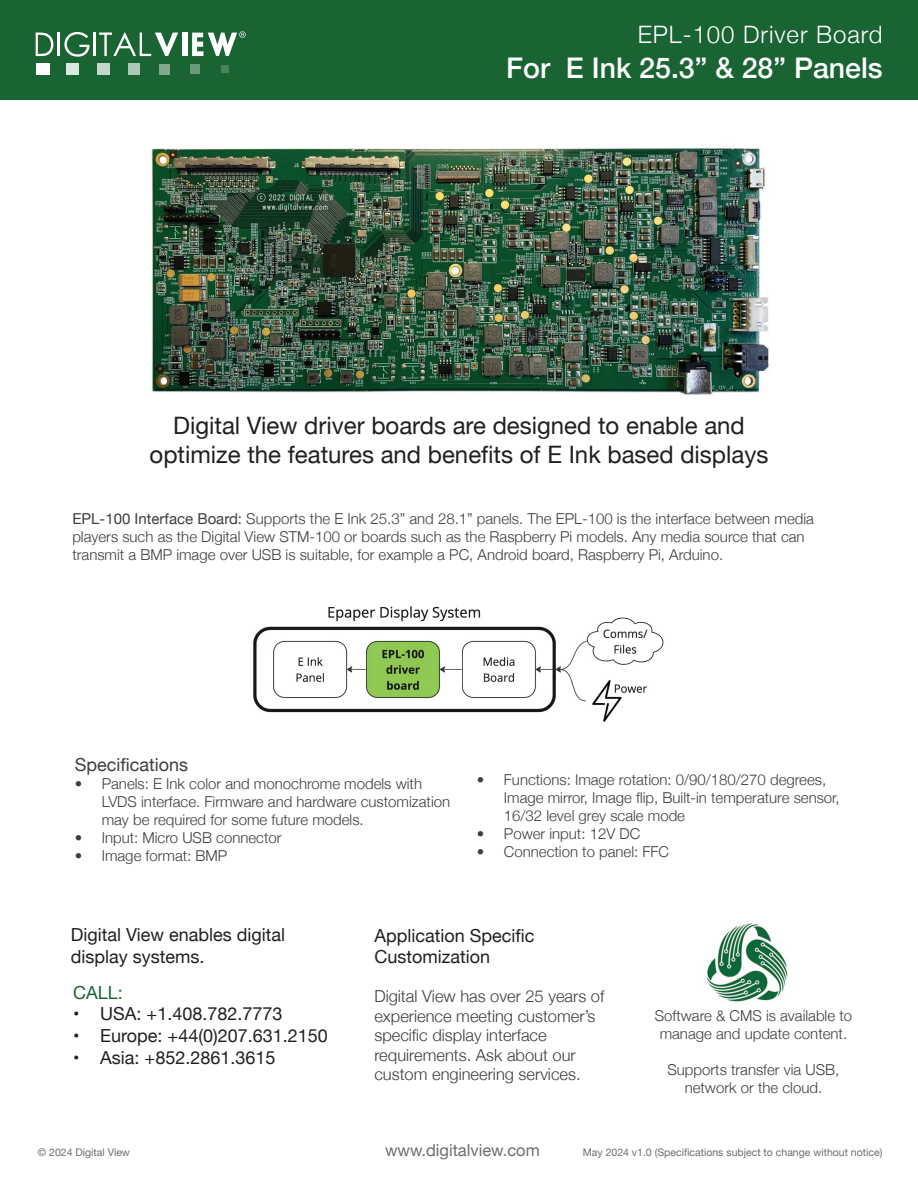
<style>
.page{position:relative;width:918px;height:1188px;background:#fff}
.page>*{position:absolute;margin:0;border:0;box-sizing:border-box;transform-origin:0 0}
.t1{font:500 28.5px "Helvetica Neue";color:#fff}
.t2{font:24px/28.8px "Helvetica Neue";color:#231f20;text-align:center}
.t3{font:300 24px "Helvetica Neue";letter-spacing:.04em;color:#fff}
.t4{font:18px/21.6px "Helvetica Neue";color:#231f20}
.t5{font:18px "Helvetica Neue";color:#3e3e3f}
.t6{font:18px "Helvetica Neue";color:#1a6433}
.t7{font:300 16.5px/19.5px "Helvetica Neue";color:#3e3e3f}
.t8{font:16.5px "Helvetica Neue";color:#6c6d70}
.t9{font:300 15px/18px "Helvetica Neue";color:#3e3e3f}
.t10{font:10.5px "Helvetica Neue";color:#6c6d70}
.s1{font-weight:400}
</style>
<div class="page">
<div style="left:0;top:0;width:918px;height:100px;background:#1a6433"></div>
<div style="left:36px;top:63px;width:13px;height:11px;background:#fff"></div>
<div style="left:67px;top:63px;width:12px;height:11px;background:#dbe7df"></div>
<div style="left:97px;top:63px;width:13px;height:11px;background:#c5d8cb"></div>
<div style="left:128px;top:64px;width:12px;height:10px;background:#aec8b7"></div>
<div style="left:159px;top:64px;width:10px;height:10px;background:#80a98e"></div>
<div style="left:190px;top:65px;width:10px;height:9px;background:#699a7a"></div>
<div style="left:222px;top:66px;width:7px;height:7px;background:#46825b"></div>
<svg style="left:36px;top:33px;width:17px;height:23px"></svg>
<hr style="left:58px;top:33px;width:2px;height:23px;background:#fff">
<svg style="left:64px;top:32px;width:26px;height:25px"></svg>
<hr style="left:94px;top:33px;width:2px;height:23px;background:#fff">
<svg style="left:99px;top:33px;width:79px;height:23px"></svg>
<div style="left:182px;top:33px;width:6px;height:23px;background:#fff"></div>
<svg style="left:192px;top:31px;width:54px;height:25px"></svg>
<img style="left:151px;top:148px;width:618px;height:248px">
<img style="left:706px;top:923px;width:82px;height:79px">
<img style="left:253px;top:606px;width:411px;height:116px">
<h2 class="t3" style="left:638px;top:16px;width:247px">EPL-100 Driver Board</h2>
<h1 class="t1" style="left:506px;top:45px;width:378px">For E Ink 25.3” &amp; 28” Panels</h1>
<h2 class="t2" style="left:150px;top:413px;width:620px">Digital View driver boards are designed to enable and optimize the features and benefits of E Ink based displays</h2>
<p class="t9" style="left:72px;top:508px;width:743px"><span class="s1">EPL-100 Interface Board:</span> Supports the E Ink 25.3” and 28.1” panels. The EPL-100 is the interface between media players such as the Digital View STM-100 or boards such as the Raspberry Pi models. Any media source that can transmit a BMP image over USB is suitable, for example a PC, Android board, Raspberry Pi, Arduino.</p>
<p class="t5" style="left:75px;top:751px;width:115px">Specifications</p>
<p class="t9" style="left:102px;top:773px;width:350px;text-indent:-27px">• Panels: E Ink color and monochrome models with<br>LVDS interface. Firmware and hardware customization may be required for some future models.</p>
<p class="t9" style="left:75px;top:827px;width:208px">• Input: Micro USB connector</p>
<p class="t9" style="left:75px;top:845px;width:154px">• Image format: BMP</p>
<p class="t9" style="left:504px;top:769px;width:337px;text-indent:-27px">• Functions: Image rotation: 0/90/180/270 degrees,<br>Image mirror, Image flip, Built-in temperature sensor,<br>16/32 level grey scale mode</p>
<p class="t9" style="left:477px;top:823px;width:165px">• Power input: 12V DC</p>
<p class="t9" style="left:477px;top:841px;width:194px">• Connection to panel: FFC</p>
<p class="t4" style="left:71px;top:925px;width:216px">Digital View enables digital display systems.</p>
<p class="t4" style="left:374px;top:925px;width:162px">Application Specific<br>Customization</p>
<p class="t7" style="left:374px;top:985px;width:231px">Digital View has over 25 years of experience meeting customer’s specific display interface requirements. Ask about our custom engineering services.</p>
<p class="t6" style="left:73px;top:979px;width:51px">CALL:</p>
<p class="t4" style="left:73px;top:1004px;width:211px">• USA: +1.408.782.7773</p>
<p class="t4" style="left:73px;top:1026px;width:256px">• Europe: +44(0)207.631.2150</p>
<p class="t4" style="left:73px;top:1047px;width:204px">• Asia: +852.2861.3615</p>
<p class="t9" style="left:655px;top:1005px;width:199px;text-align:center">Software &amp; CMS is available to manage and update content.</p>
<p class="t9" style="left:667px;top:1059px;width:173px;text-align:center">Supports transfer via USB, network or the cloud.</p>
<p class="t10" style="left:38px;top:1145px;width:94px">© 2024 Digital View</p>
<p class="t8" style="left:385px;top:1138px;width:156px">www.digitalview.com</p>
<p class="t10" style="left:583px;top:1145px;width:301px">May 2024 v1.0 (Specifications subject to change without notice)</p>
</div>
